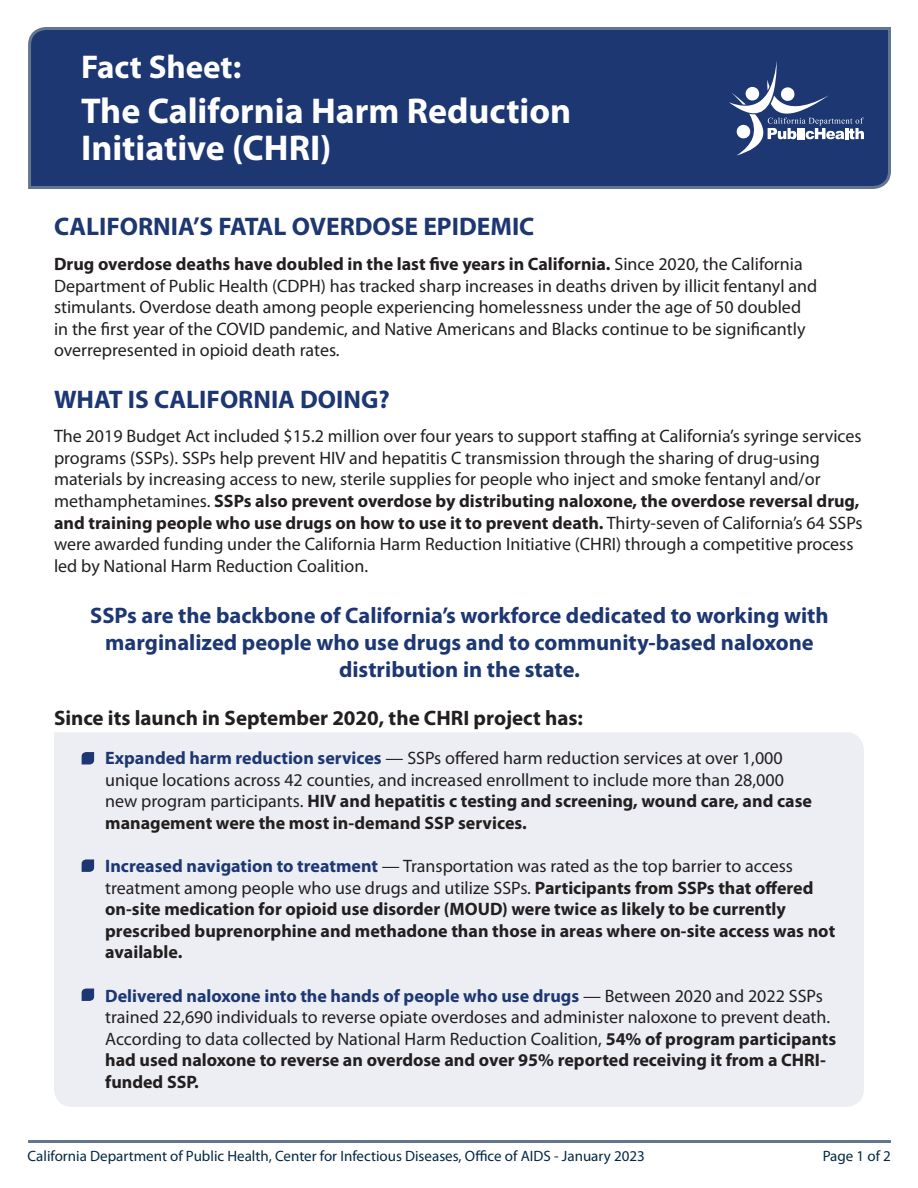
<style>
.page{position:relative;width:918px;height:1188px;background:#fff}
.page>*{position:absolute;margin:0;border:0;box-sizing:border-box;transform-origin:0 0}
.t1{font:700 36px/37.5px "Myriad Pro";color:#fff}
.t2{font:700 33px "Myriad Pro";color:#fff}
.t3{font:700 25.5px "Myriad Pro";color:#1d3772}
.t4{font:700 22.5px/27px "Myriad Pro";color:#1d3772;text-align:center}
.t5{font:700 21px "Myriad Pro";color:#231f20}
.t6{font:18px/21.6px "Myriad Pro";color:#231f20}
.t7{font:700 18px/21.6px "Myriad Pro";color:#231f20}
.t8{font:15px "Myriad Pro";color:#032945}
.s1{font-weight:700}
.s2{font-weight:700;color:#1d3772}
.s3{color:#1d3772}
.s4{font-weight:400}
</style>
<div class="page">
<hr style="left:28px;top:1140px;width:863px;height:3px;background:#64768d">
<div style="left:28px;top:27px;width:863px;height:162px;background:#1d3772"></div>
<svg style="left:729px;top:60px;width:135px;height:96px;background:#445a8a"></svg>
<div style="left:54px;top:732px;width:810px;height:375px;background:#eceef4"></div>
<svg style="left:82px;top:752px;width:12px;height:12px"></svg>
<svg style="left:82px;top:859px;width:12px;height:13px"></svg>
<svg style="left:82px;top:989px;width:12px;height:12px"></svg>
<h2 class="t2" style="left:81px;top:45px;width:162px">Fact Sheet:</h2>
<h1 class="t1" style="left:81px;top:91px;width:492px">The California Harm Reduction<br>Initiative (CHRI)</h1>
<h3 class="t3" style="left:54px;top:210px;width:482px">CALIFORNIA’S FATAL OVERDOSE EPIDEMIC</h3>
<p class="t6" style="left:54px;top:253px;width:765px"><span class="s1">Drug overdose deaths have doubled in the last five years in California.</span> Since 2020, the California Department of Public Health (CDPH) has tracked sharp increases in deaths driven by illicit fentanyl and stimulants. Overdose death among people experiencing homelessness under the age of 50 doubled in the first year of the COVID pandemic, and Native Americans and Blacks continue to be significantly overrepresented in opioid death rates.</p>
<h3 class="t3" style="left:54px;top:382px;width:337px">WHAT IS CALIFORNIA DOING?</h3>
<p class="t6" style="left:54px;top:425px;width:810px">The 2019 Budget Act included $15.2 million over four years to support staffing at California’s syringe services programs (SSPs). SSPs help prevent HIV and hepatitis C transmission through the sharing of drug-using materials by increasing access to new, sterile supplies for people who inject and smoke fentanyl and/or methamphetamines. <span class="s1">SSPs also prevent overdose by distributing naloxone, the overdose reversal drug, and training people who use drugs on how to use it to prevent death.</span> Thirty-seven of California’s 64 SSPs were awarded funding under the California Harm Reduction Initiative (CHRI) through a competitive process led by National Harm Reduction Coalition.</p>
<p class="t4" style="left:90px;top:601px;width:740px">SSPs are the backbone of California’s workforce dedicated to working with marginalized people who use drugs and to community-based naloxone distribution in the state.</p>
<p class="t5" style="left:54px;top:704px;width:531px">Since its launch in September 2020, the CHRI project has:</p>
<p class="t6" style="left:105px;top:747px;width:708px"><span class="s2">Expanded harm reduction services</span> — SSPs offered harm reduction services at over 1,000 unique locations across 42 counties, and increased enrollment to include more than 28,000 new program participants. <span class="s1">HIV and hepatitis c testing and screening, wound care, and case management were the most in-demand SSP services.</span></p>
<p class="t7" style="left:105px;top:855px;width:732px"><span class="s3">Increased navigation to treatment</span> <span class="s4">— Transportation was rated as the top barrier to access treatment among people who use drugs and utilize SSPs.</span> Participants from SSPs that offered on-site medication for opioid use disorder (MOUD) were twice as likely to be currently prescribed buprenorphine and methadone than those in areas where on-site access was not available.</p>
<p class="t6" style="left:105px;top:985px;width:732px"><span class="s2">Delivered naloxone into the hands of people who use drugs</span> — Between 2020 and 2022 SSPs trained 22,690 individuals to reverse opiate overdoses and administer naloxone to prevent death.<br>According to data collected by National Harm Reduction Coalition, <span class="s1">54% of program participants had used naloxone to reverse an overdose and over 95% reported receiving it from a CHRI&shy;funded SSP.</span></p>
<p class="t8" style="left:28px;top:1146px;width:619px">California Department of Public Health, Center for Infectious Diseases, Office of AIDS - January 2023</p>
<p class="t8" style="left:823px;top:1146px;width:70px">Page 1 of 2</p>
</div>
